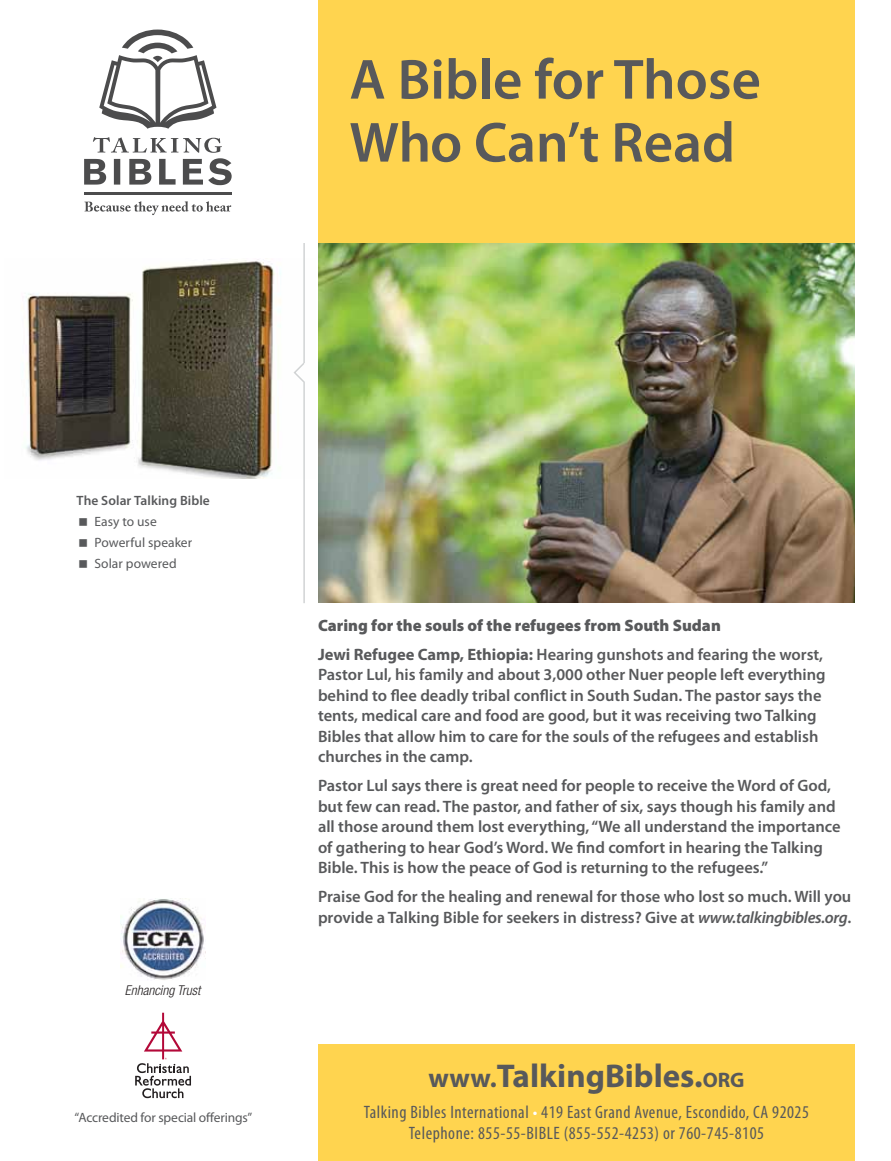
<style>
.page{position:relative;width:891px;height:1161px;background:#fff}
.page>*{position:absolute;margin:0;border:0;box-sizing:border-box;transform-origin:0 0}
.t1{font:600 57px/63px "Myriad Pro";color:#58595b}
.t2{font:700 33px "Myriad Pro";color:#58595b}
.t3{font:condensed 18px/21.6px "Myriad Pro";letter-spacing:.03em;color:#58595b;text-align:center}
.t4{font:600 16.5px/20.4px "Myriad Pro";color:#58595b}
.t5{font:900 16.5px/29.4px "Myriad Pro";color:#58595b}
.t6{font:13.5px/21px "Myriad Pro";color:#58595b}
.t7{font:600 13.5px "Myriad Pro";letter-spacing:.005em;color:#58595b}
.t8{font:italic 300 condensed 13.5px "Helvetica Neue LT";color:#231f20}
.s1{font-weight:700}
.s2{font-weight:600}
.s3{font-style:italic}
.s4{font-size:27px}
.s5{font-size:21px}
.s6{color:#fff}
</style>
<div class="page">
<img style="left:25px;top:259px;width:256px;height:219px">
<div style="left:318px;top:0;width:537px;height:326px;background:#ffd44f"></div>
<div style="left:318px;top:1045px;width:537px;height:116px;background:#ffd44f"></div>
<hr style="left:303px;top:382px;width:2px;height:221px;background:#d1d3d4">
<hr style="left:303px;top:243px;width:2px;height:120px;background:#d1d3d4">
<img style="left:318px;top:243px;width:537px;height:360px">
<svg style="left:293px;top:361px;width:12px;height:23px"></svg>
<svg style="left:84px;top:137px;width:148px;height:48px"></svg>
<svg style="left:99px;top:30px;width:117px;height:99px"></svg>
<hr style="left:84px;top:192px;width:147px;height:2px;background:#4c4c4d">
<svg style="left:84px;top:201px;width:147px;height:14px"></svg>
<img style="left:121px;top:898px;width:85px;height:82px">
<svg style="left:135px;top:1013px;width:56px;height:85px"></svg>
<h1 class="t1" style="left:350px;top:49px;width:413px">A Bible for Those<br>Who Can’t Read</h1>
<p class="t7" style="left:76px;top:493px;width:135px">The Solar Talking Bible</p>
<p class="t6" style="left:94px;top:511px;width:99px">Easy to use<br>Powerful speaker<br>Solar powered</p>
<p class="t8" style="left:125px;top:983px;width:77px">Enhancing Trust</p>
<p class="t6" style="left:75px;top:1107px;width:179px">“Accredited for special offerings”</p>
<p class="t5" style="left:318px;top:611px;width:507px">Caring for the souls of the refugees from South Sudan<br><span class="s1">Jewi Refugee Camp, Ethiopia:</span> <span class="s2">Hearing gunshots and fearing the worst,</span></p>
<p class="t4" style="left:318px;top:665px;width:509px">Pastor Lul, his family and about 3,000 other Nuer people left everything behind to flee deadly tribal conflict in South Sudan. The pastor says the tents, medical care and food are good, but it was receiving two Talking Bibles that allow him to care for the souls of the refugees and establish churches in the camp.</p>
<p class="t4" style="left:318px;top:776px;width:524px">Pastor Lul says there is great need for people to receive the Word of God, but few can read. The pastor, and father of six, says though his family and all those around them lost everything, “We all understand the importance of gathering to hear God’s Word. We find comfort in hearing the Talking Bible. This is how the peace of God is returning to the refugees.”</p>
<p class="t4" style="left:318px;top:887px;width:535px">Praise God for the healing and renewal for those who lost so much. Will you provide a Talking Bible for seekers in distress? Give at <span class="s3">www.talkingbibles.org</span>.</p>
<h2 class="t2" style="left:428px;top:1058px;width:318px"><span class="s4">www.</span>TalkingBibles.<span class="s5">ORG</span></h2>
<p class="t3" style="left:364px;top:1101px;width:447px">Talking Bibles International <span class="s6">•</span> 419 East Grand Avenue, Escondido, CA 92025<br>Telephone: 855-55-BIBLE (855-552-4253) or 760-745-8105</p>
</div>
